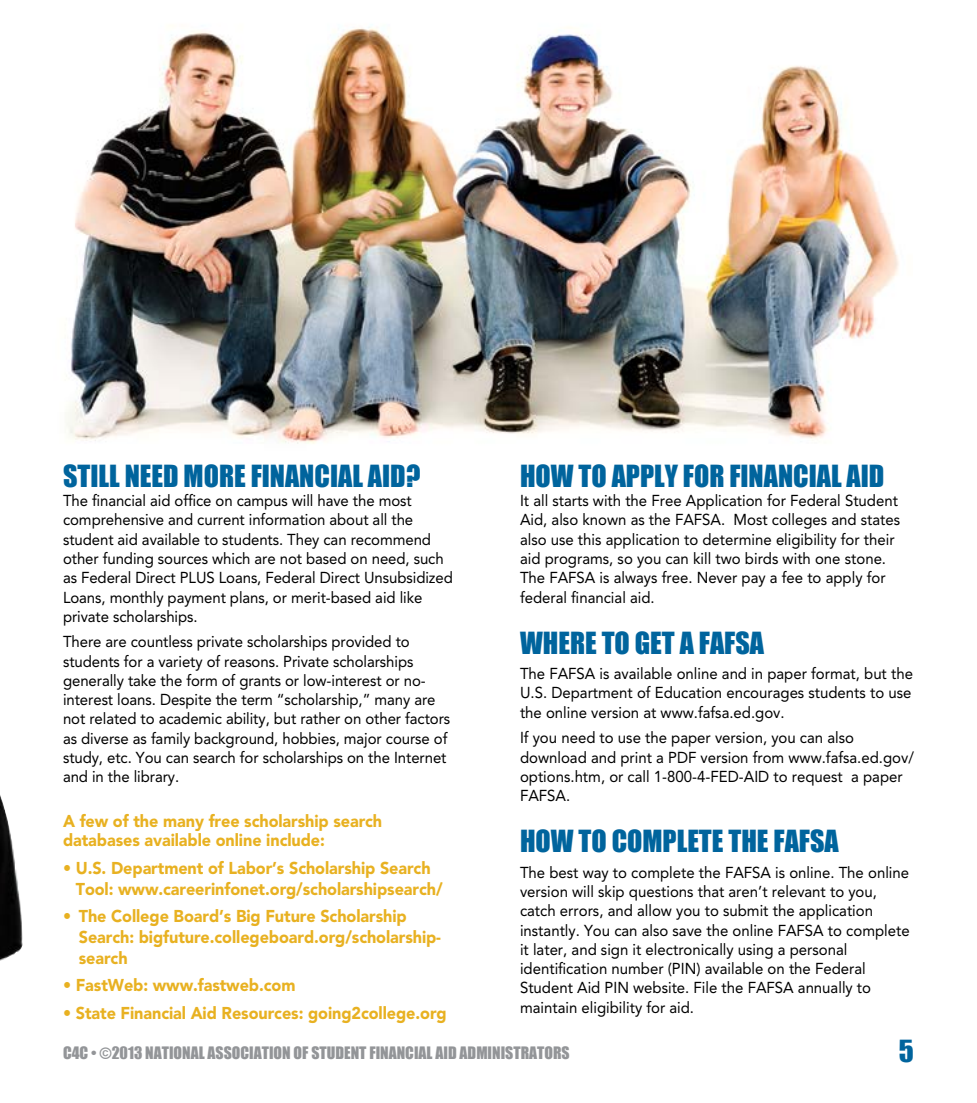
<style>
.page{position:relative;width:977px;height:1103px;background:#fff}
.page>*{position:absolute;margin:0;border:0;box-sizing:border-box;transform-origin:0 0}
.t1{font:28px "Impact";color:#00649d}
.t2{font:900 17.15px/21px "Avenir LT Std";letter-spacing:-.005em;color:#e8b121;scale:.95 1}
.t3{font:15.75px/19.2px "Avenir LT Std";color:#000;scale:.95 1}
.t4{font:15.75px "Impact";color:#939598}
</style>
<div class="page">
<img style="left:66px;top:27px;width:833px;height:417px">
<img style="left:0;top:795px;width:23px;height:166px">
<h1 class="t1" style="left:63px;top:454px;width:359px">STILL NEED MORE FINANCIAL AID?</h1>
<p class="t3" style="left:63px;top:491px;width:412px">The financial aid office on campus will have the most comprehensive and current information about all the student aid available to students. They can recommend other funding sources which are not based on need, such as Federal Direct PLUS Loans, Federal Direct Unsubsidized Loans, monthly payment plans, or merit-based aid like private scholarships.</p>
<p class="t3" style="left:63px;top:632px;width:409px">There are countless private scholarships provided to students for a variety of reasons. Private scholarships generally take the form of grants or low-interest or no&shy;interest loans. Despite the term “scholarship,” many are not related to academic ability, but rather on other factors as diverse as family background, hobbies, major course of study, etc. You can search for scholarships on the Internet and in the library.</p>
<p class="t2" style="left:63px;top:811px;width:337px;line-height:19.2px">A few of the many free scholarship search databases available online include:</p>
<p class="t2" style="left:76px;top:857px;width:387px;text-indent:-13px">• U.S. Department of Labor’s Scholarship Search<br>Tool: www.careerinfonet.org/scholarshipsearch/</p>
<p class="t2" style="left:79px;top:905px;width:383px;text-indent:-16px">• The College Board’s Big Future Scholarship<br>Search: bigfuture.collegeboard.org/scholarship&shy;search</p>
<p class="t2" style="left:63px;top:974px;width:246px">• FastWeb: www.fastweb.com</p>
<p class="t2" style="left:63px;top:1002px;width:405px">• State Financial Aid Resources: going2college.org</p>
<h1 class="t1" style="left:520px;top:454px;width:366px">HOW TO APPLY FOR FINANCIAL AID</h1>
<p class="t3" style="left:520px;top:491px;width:402px">It all starts with the Free Application for Federal Student Aid, also known as the FAFSA. Most colleges and states also use this application to determine eligibility for their aid programs, so you can kill two birds with one stone.<br>The FAFSA is always free. Never pay a fee to apply for federal financial aid.</p>
<h1 class="t1" style="left:520px;top:621px;width:193px">WHERE TO GET A FAFSA</h1>
<p class="t3" style="left:520px;top:664px;width:415px;text-align:justify">The FAFSA is available online and in paper format, but the U.S. Department of Education encourages students to use the online version at www.fafsa.ed.gov.</p>
<p class="t3" style="left:520px;top:728px;width:416px">If you need to use the paper version, you can also download and print a PDF version from www.fafsa.ed.gov/ options.htm, or call 1-800-4-FED-AID to request a paper FAFSA.</p>
<h1 class="t1" style="left:520px;top:819px;width:268px">HOW TO COMPLETE THE FAFSA</h1>
<p class="t3" style="left:520px;top:862px;width:412px">The best way to complete the FAFSA is online. The online version will skip questions that aren’t relevant to you, catch errors, and allow you to submit the application instantly. You can also save the online FAFSA to complete it later, and sign it electronically using a personal identification number (PIN) available on the Federal Student Aid PIN website. File the FAFSA annually to maintain eligibility for aid.</p>
<p class="t4" style="left:63px;top:1041px;width:91px">C4C • ©2013 NATIONALASSO</p>
<p class="t4" style="left:240px;top:1041px;width:17px">CIATIONOFSTUDENTFINAN</p>
<p class="t4" style="left:405px;top:1041px;width:17px">CIALAIDADMINISTRATORS</p>
<h1 class="t1" style="left:898px;top:1029px;width:17px">5</h1>
</div>
